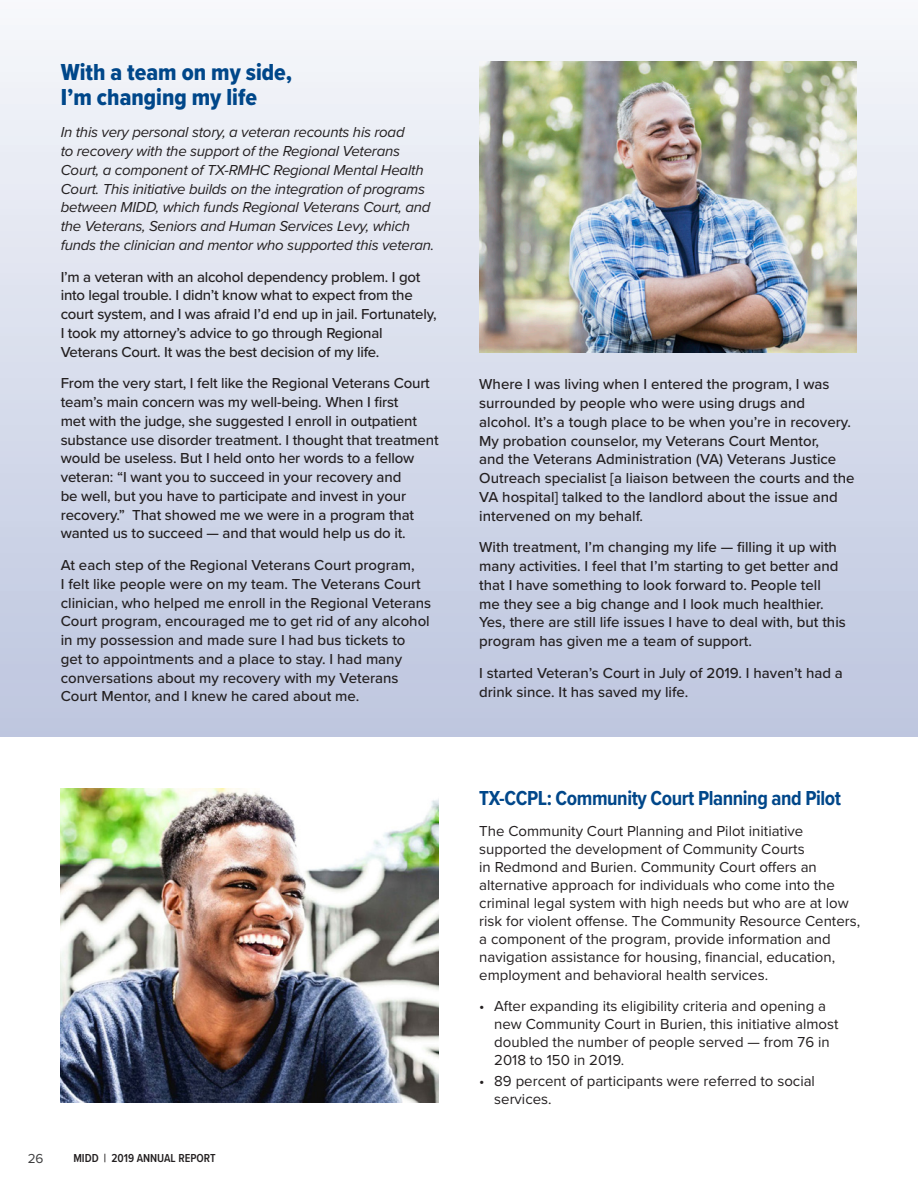
<style>
.page{position:relative;width:918px;height:1188px;background:#fff}
.page>*{position:absolute;margin:0;border:0;box-sizing:border-box;transform-origin:0 0}
.h-story___special{font:24px/25.5px "Proxima Nova Cond Extrabld";color:#00478a}
.t1{font:700 21px "Proxima Nova Cond";letter-spacing:-.02em;color:#00478a}
.story-body{font:500 15px/18.8px "Proxima Nova";color:#231f20}
.body{font:15px/18px "Proxima Nova";color:#231f20}
.story-body-2{font:italic 15px/18.8px "Proxima Nova";letter-spacing:-.015em;color:#231f20}
.t2{font:13.5px "Proxima Nova";color:#3e3e3f}
.t3{font:600 12px "Proxima Nova Cond";color:#231f20}
</style>
<div class="page">
<img style="left:60px;top:788px;width:379px;height:314px">
<div style="left:0;top:0;width:918px;height:737px;background:linear-gradient(to bottom,#f6f8fb,#bdc5df)"></div>
<img style="left:480px;top:62px;width:376px;height:290px">
<p class="h-story___special" style="left:61px;top:59px;width:233px">With a team on my side,<br>I’m changing my life</p>
<p class="story-body-2" style="left:61px;top:122px;width:375px">In this very personal story, a veteran recounts his road<br>to recovery with the support of the Regional Veterans Court, a component of TX-RMHC Regional Mental Health Court. This initiative builds on the integration of programs between MIDD, which funds Regional Veterans Court, and the Veterans, Seniors and Human Services Levy, which funds the clinician and mentor who supported this veteran.</p>
<p class="story-body" style="left:61px;top:267px;width:377px">I’m a veteran with an alcohol dependency problem. I got into legal trouble. I didn’t know what to expect from the court system, and I was afraid I’d end up in jail. Fortunately, I took my attorney’s advice to go through Regional Veterans Court. It was the best decision of my life.</p>
<p class="story-body" style="left:61px;top:373px;width:379px">From the very start, I felt like the Regional Veterans Court team’s main concern was my well-being. When I first<br>met with the judge, she suggested I enroll in outpatient substance use disorder treatment. I thought that treatment would be useless. But I held onto her words to a fellow veteran: “I want you to succeed in your recovery and<br>be well, but you have to participate and invest in your recovery.” That showed me we were in a program that wanted us to succeed — and that would help us do it.</p>
<p class="story-body" style="left:61px;top:555px;width:372px">At each step of the Regional Veterans Court program,<br>I felt like people were on my team. The Veterans Court clinician, who helped me enroll in the Regional Veterans Court program, encouraged me to get rid of any alcohol in my possession and made sure I had bus tickets to<br>get to appointments and a place to stay. I had many conversations about my recovery with my Veterans Court Mentor, and I knew he cared about me.</p>
<p class="t2" style="left:28px;top:1148px;width:17px">26</p>
<p class="t3" style="left:73px;top:1149px;width:144px">MIDD | 2019 ANNUAL REPORT</p>
<p class="story-body" style="left:479px;top:374px;width:377px">Where I was living when I entered the program, I was surrounded by people who were using drugs and alcohol. It’s a tough place to be when you’re in recovery.<br>My probation counselor, my Veterans Court Mentor,<br>and the Veterans Administration (VA) Veterans Justice Outreach specialist [a liaison between the courts and the VA hospital] talked to the landlord about the issue and intervened on my behalf.</p>
<p class="story-body" style="left:479px;top:537px;width:368px">With treatment, I’m changing my life — filling it up with many activities. I feel that I’m starting to get better and that I have something to look forward to. People tell<br>me they see a big change and I look much healthier.<br>Yes, there are still life issues I have to deal with, but this program has given me a team of support.</p>
<p class="story-body" style="left:479px;top:663px;width:365px">I started Veteran’s Court in July of 2019. I haven’t had a drink since. It has saved my life.</p>
<p class="t1" style="left:479px;top:782px;width:363px">TX-CCPL: Community Court Planning and Pilot</p>
<p class="body" style="left:479px;top:822px;width:382px">The Community Court Planning and Pilot initiative supported the development of Community Courts<br>in Redmond and Burien. Community Court offers an alternative approach for individuals who come into the criminal legal system with high needs but who are at low risk for violent offense. The Community Resource Centers, a component of the program, provide information and navigation assistance for housing, financial, education, employment and behavioral health services.</p>
<p class="body" style="left:494px;top:996px;width:346px;text-indent:-15px">• After expanding its eligibility criteria and opening a new Community Court in Burien, this initiative almost doubled the number of people served — from 76 in 2018 to 150 in 2019.</p>
<p class="body" style="left:494px;top:1072px;width:322px;text-indent:-15px">• 89 percent of participants were referred to social services.</p>
</div>
